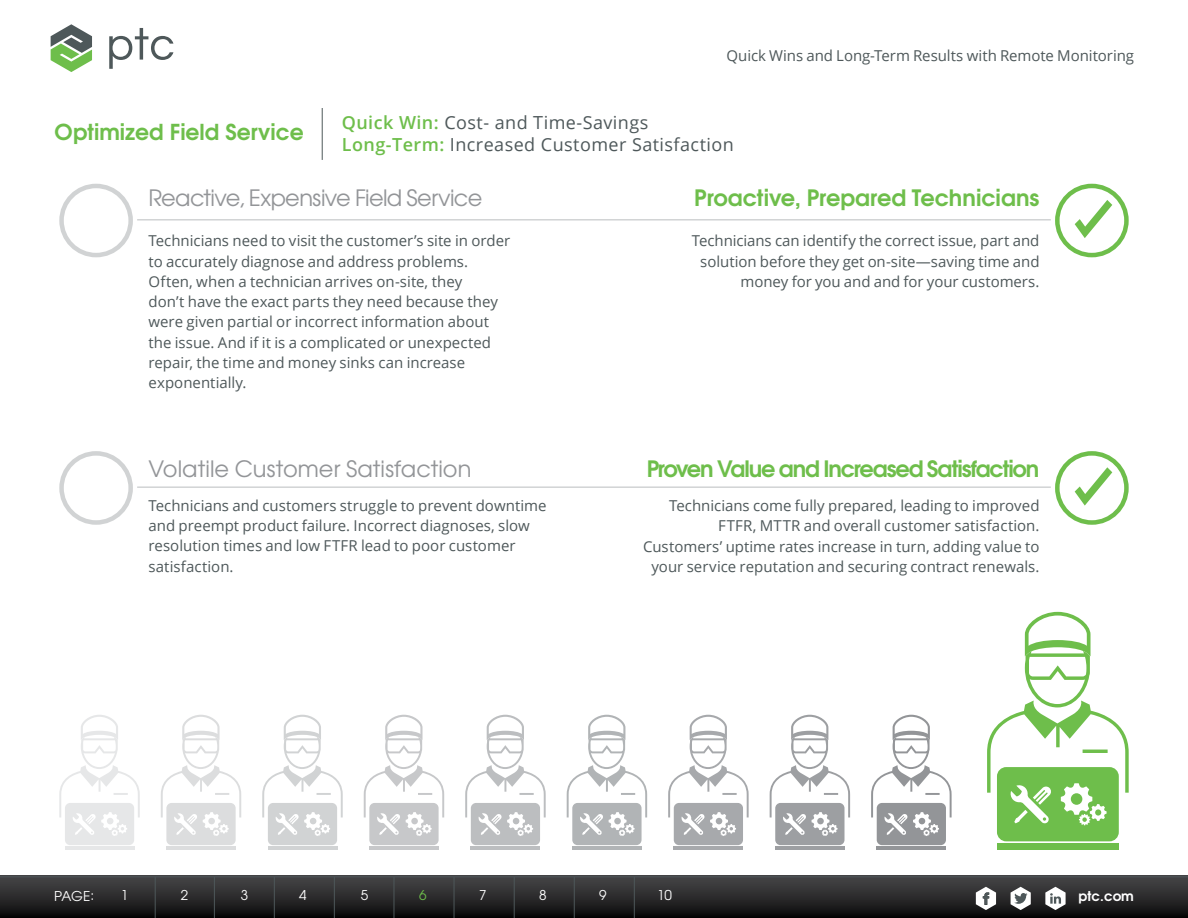
<style>
.page{position:relative;width:1188px;height:918px;background:#fff}
.page>*{position:absolute;margin:0;border:0;box-sizing:border-box;transform-origin:0 0}
.t1{font:700 22.5px "Te X Gyre Adventor";letter-spacing:-.04em;color:#6ebe4b}
.t2{font:22.5px "Te X Gyre Adventor";letter-spacing:-.02em;color:#939598}
.t3{font:700 22.5px "Te X Gyre Adventor";letter-spacing:-.005em;color:#6ebe4b}
.t4{font:22.5px "Te X Gyre Adventor";letter-spacing:.005em;color:#939598}
.t5{font:700 21.9px "Te X Gyre Adventor";color:#6ebe4b}
.t6{font:18px/21.6px "Open Sans";letter-spacing:.025em;color:#4e585a}
.t7{font:15px/20.2px "Open Sans";color:#4e585a}
.t8{font:13.5px "Te X Gyre Adventor";letter-spacing:-.015em;color:#fff}
.t9{font:700 13.5px "Te X Gyre Adventor";color:#fff}
.t10{font:13.5px "Te X Gyre Adventor";color:#6ebe4b}
.s1{font-weight:600;color:#6ebe4b}
</style>
<div class="page">
<div style="left:0;top:876px;width:1188px;height:42px;background:linear-gradient(to bottom,#49484a,#0b0a0b)"></div>
<hr style="left:155px;top:877px;width:1px;height:41px;background:#4e585a">
<hr style="left:214px;top:877px;width:1px;height:41px;background:#4e585a">
<hr style="left:274px;top:877px;width:1px;height:41px;background:#4e585a">
<hr style="left:334px;top:877px;width:1px;height:41px;background:#4e585a">
<hr style="left:394px;top:877px;width:1px;height:41px;background:#4e585a">
<hr style="left:454px;top:877px;width:1px;height:41px;background:#4e585a">
<hr style="left:0;top:877px;width:1188px;height:1px;background:#4e585a">
<hr style="left:514px;top:877px;width:1px;height:41px;background:#4e585a">
<hr style="left:574px;top:877px;width:1px;height:41px;background:#4e585a">
<hr style="left:634px;top:877px;width:1px;height:41px;background:#4e585a">
<svg style="left:51px;top:24px;width:41px;height:48px"></svg>
<svg style="left:109px;top:28px;width:64px;height:41px"></svg>
<svg style="left:1045px;top:887px;width:21px;height:23px"></svg>
<svg style="left:976px;top:887px;width:20px;height:23px"></svg>
<svg style="left:1011px;top:887px;width:20px;height:23px"></svg>
<hr style="left:137px;top:219px;width:914px;height:2px;background:#d1d3d4">
<hr style="left:137px;top:486px;width:914px;height:2px;background:#d1d3d4">
<div style="left:59px;top:184px;width:74px;height:73px;border:4px solid #d1d3d4;border-radius:50%"></div>
<div style="left:59px;top:451px;width:74px;height:74px;border:4px solid #d1d3d4;border-radius:50%"></div>
<div style="left:1055px;top:184px;width:74px;height:73px;border:4px solid #6ebe4b;border-radius:50%"></div>
<svg style="left:1075px;top:200px;width:37px;height:38px"></svg>
<div style="left:1055px;top:451px;width:74px;height:74px;border:4px solid #6ebe4b;border-radius:50%"></div>
<svg style="left:1075px;top:467px;width:37px;height:39px"></svg>
<div style="left:997px;top:843px;width:122px;height:7px;background:#6ebe4b"></div>
<svg style="left:987px;top:612px;width:142px;height:229px"></svg>
<hr style="left:877px;top:846px;width:69px;height:4px;background:#939598">
<svg style="left:871px;top:715px;width:81px;height:130px"></svg>
<hr style="left:775px;top:846px;width:70px;height:4px;background:#9d9fa2">
<svg style="left:770px;top:715px;width:80px;height:130px"></svg>
<hr style="left:674px;top:846px;width:69px;height:4px;background:#a7a9ac">
<svg style="left:668px;top:715px;width:81px;height:130px"></svg>
<hr style="left:572px;top:846px;width:70px;height:4px;background:#b1b4b6">
<svg style="left:567px;top:715px;width:80px;height:130px"></svg>
<hr style="left:471px;top:846px;width:69px;height:4px;background:#bcbec0">
<svg style="left:465px;top:715px;width:81px;height:130px"></svg>
<hr style="left:369px;top:846px;width:70px;height:4px;background:#c7c8ca">
<svg style="left:364px;top:715px;width:80px;height:130px"></svg>
<hr style="left:268px;top:846px;width:69px;height:4px;background:#d1d3d4">
<svg style="left:262px;top:715px;width:81px;height:130px"></svg>
<hr style="left:166px;top:846px;width:70px;height:4px;background:#dcddde">
<svg style="left:161px;top:715px;width:80px;height:130px"></svg>
<hr style="left:65px;top:846px;width:69px;height:4px;background:#e6e7e8">
<svg style="left:59px;top:715px;width:81px;height:130px"></svg>
<hr style="left:322px;top:108px;width:1px;height:52px;background:#4e585a">
<p class="t7" style="left:727px;top:45px;width:409px">Quick Wins and Long-Term Results with Remote Monitoring</p>
<h2 class="t5" style="left:55px;top:112px;width:251px">Optimized Field Service</h2>
<p class="t6" style="left:342px;top:112px;width:394px"><span class="s1">Quick Win:</span> Cost- and Time-Savings<br><span class="s1">Long-Term:</span> Increased Customer Satisfaction</p>
<h1 class="t2" style="left:148px;top:180px;width:335px">Reactive, Expensive Field Service</h1>
<p class="t7" style="left:148px;top:230px;width:363px">Technicians need to visit the customer’s site in order to accurately diagnose and address problems.<br>Often, when a technician arrives on-site, they<br>don’t have the exact parts they need because they were given partial or incorrect information about the issue. And if it is a complicated or unexpected repair, the time and money sinks can increase exponentially.</p>
<h1 class="t4" style="left:148px;top:451px;width:325px">Volatile Customer Satisfaction</h1>
<p class="t7" style="left:148px;top:495px;width:400px">Technicians and customers struggle to prevent downtime and preempt product failure. Incorrect diagnoses, slow resolution times and low FTFR lead to poor customer satisfaction.</p>
<h1 class="t3" style="left:694px;top:178px;width:347px">Proactive, Prepared Technicians</h1>
<p class="t7" style="left:692px;top:230px;width:349px;text-align:right">Technicians can identify the correct issue, part and solution before they get on-site—saving time and money for you and and for your customers.</p>
<h1 class="t1" style="left:647px;top:450px;width:394px">Proven Value and Increased Satisfaction</h1>
<p class="t7" style="left:643px;top:495px;width:398px;text-align:right">Technicians come fully prepared, leading to improved FTFR, MTTR and overall customer satisfaction.<br>Customers’ uptime rates increase in turn, adding value to your service reputation and securing contract renewals.</p>
<p class="t8" style="left:54px;top:886px;width:42px">PAGE:</p>
<p class="t8" style="left:121px;top:884px;width:9px">1</p>
<p class="t8" style="left:181px;top:884px;width:9px">2</p>
<p class="t8" style="left:241px;top:884px;width:9px">3</p>
<p class="t8" style="left:299px;top:884px;width:9px">4</p>
<p class="t8" style="left:361px;top:884px;width:9px">5</p>
<p class="t10" style="left:419px;top:884px;width:9px">6</p>
<p class="t8" style="left:479px;top:884px;width:9px">7</p>
<p class="t8" style="left:539px;top:884px;width:9px">8</p>
<p class="t8" style="left:599px;top:884px;width:9px">9</p>
<p class="t8" style="left:657px;top:884px;width:16px">10</p>
<p class="t9" style="left:1079px;top:885px;width:57px">ptc.com</p>
</div>
